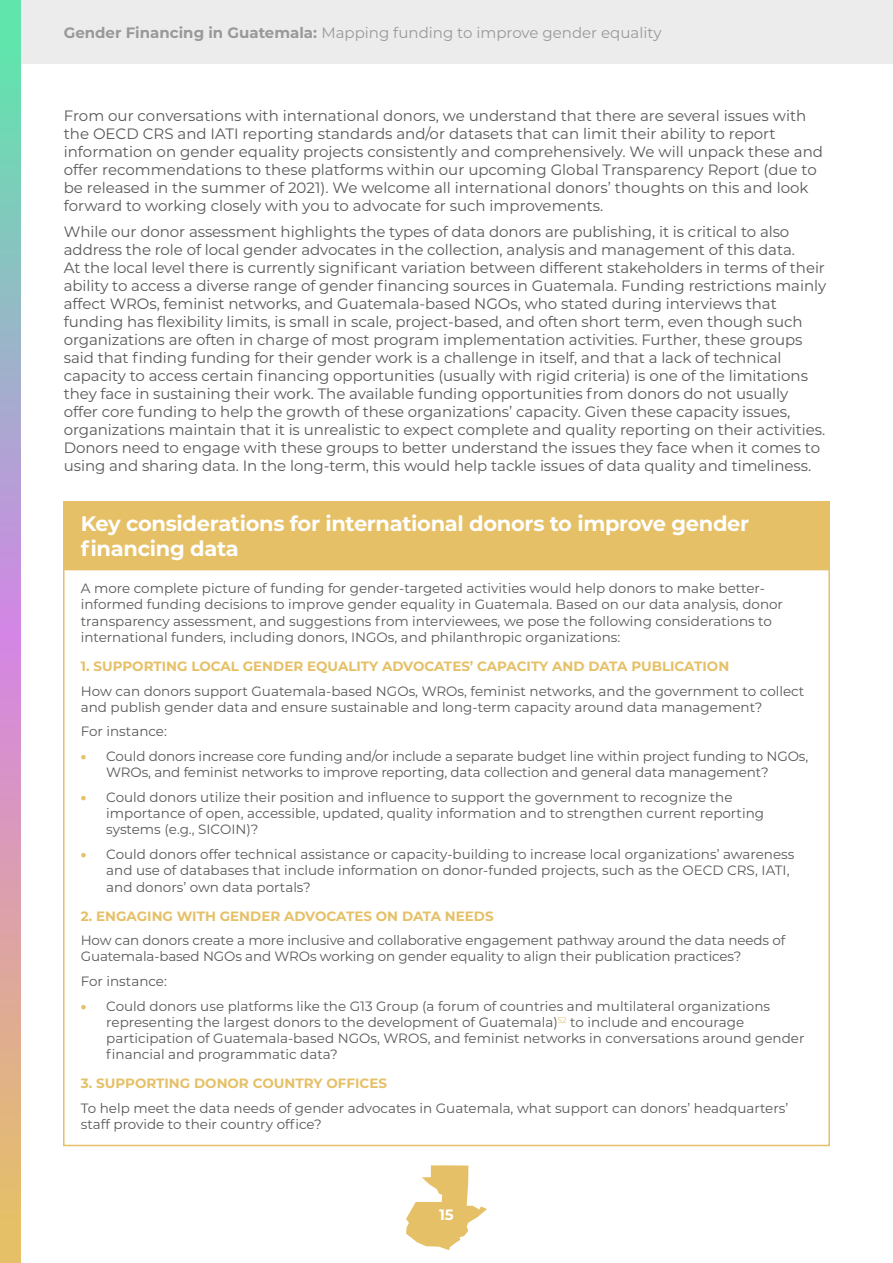
<style>
.page{position:relative;width:893px;height:1263px;background:#fff}
.page>*{position:absolute;margin:0;border:0;box-sizing:border-box;transform-origin:0 0}
.Header_2{font:700 21px/25.2px "Montserrat";letter-spacing:-.015em;color:#fff}
.Body_Text{font:15px/18px "Montserrat";letter-spacing:-.005em;color:#585857}
.t1{font:15px "Montserrat";color:#999}
.t2{font:700 15px "Montserrat";color:#fff}
.Bullets{font:13.5px/16.2px "Montserrat";color:#585857}
.Body_Text-2{font:13.5px/16.2px "Montserrat";color:#585857}
.Header_3{font:700 13.5px "Montserrat";color:#e5c067}
.s1{font-weight:700}
.s2{font-weight:900;color:#e5c067}
</style>
<div class="page">
<svg style="left:406px;top:1165px;width:81px;height:85px"></svg>
<div style="left:0;top:0;width:893px;height:64px;background:#ececec"></div>
<svg style="left:0;top:0;width:21px;height:1263px;background:#b9aeb4"></svg>
<div style="left:63px;top:501px;width:767px;height:69px;background:#e5c067"></div>
<p class="t1" style="left:64px;top:22px;width:599px"><span class="s1">Gender Financing in Guatemala:</span> Mapping funding to improve gender equality</p>
<p class="Body_Text" style="left:64px;top:106px;width:761px">From our conversations with international donors, we understand that there are several issues with the OECD CRS and IATI reporting standards and/or datasets that can limit their ability to report information on gender equality projects consistently and comprehensively. We will unpack these and offer recommendations to these platforms within our upcoming Global Transparency Report (due to be released in the summer of 2021). We welcome all international donors’ thoughts on this and look forward to working closely with you to advocate for such improvements.</p>
<p class="Body_Text" style="left:64px;top:222px;width:764px">While our donor assessment highlights the types of data donors are publishing, it is critical to also address the role of local gender advocates in the collection, analysis and management of this data.<br>At the local level there is currently significant variation between different stakeholders in terms of their ability to access a diverse range of gender financing sources in Guatemala. Funding restrictions mainly affect WROs, feminist networks, and Guatemala-based NGOs, who stated during interviews that funding has flexibility limits, is small in scale, project-based, and often short term, even though such organizations are often in charge of most program implementation activities. Further, these groups said that finding funding for their gender work is a challenge in itself, and that a lack of technical capacity to access certain financing opportunities (usually with rigid criteria) is one of the limitations they face in sustaining their work. The available funding opportunities from donors do not usually<br>offer core funding to help the growth of these organizations’ capacity. Given these capacity issues, organizations maintain that it is unrealistic to expect complete and quality reporting on their activities.<br>Donors need to engage with these groups to better understand the issues they face when it comes to using and sharing data. In the long-term, this would help tackle issues of data quality and timeliness.</p>
<p class="Header_2" style="left:81px;top:509px;width:670px">Key considerations for international donors to improve gender financing data</p>
<p class="Body_Text-2" style="left:81px;top:580px;width:704px">A more complete picture of funding for gender-targeted activities would help donors to make better&shy;informed funding decisions to improve gender equality in Guatemala. Based on our data analysis, donor transparency assessment, and suggestions from interviewees, we pose the following considerations to international funders, including donors, INGOs, and philanthropic organizations:</p>
<p class="Header_3" style="left:81px;top:656px;width:650px">1. SUPPORTING LOCAL GENDER EQUALITY ADVOCATES’ CAPACITY AND DATA PUBLICATION</p>
<p class="Body_Text-2" style="left:81px;top:682px;width:725px">How can donors support Guatemala-based NGOs, WROs, feminist networks, and the government to collect and publish gender data and ensure sustainable and long-term capacity around data management?</p>
<p class="Body_Text-2" style="left:81px;top:723px;width:88px">For instance:</p>
<p class="Bullets" style="left:106px;top:748px;width:703px;text-indent:-26px"><span class="s2">•</span> Could donors increase core funding and/or include a separate budget line within project funding to NGOs,<br>WROs, and feminist networks to improve reporting, data collection and general data management?</p>
<p class="Bullets" style="left:106px;top:789px;width:659px;text-indent:-26px"><span class="s2">•</span> Could donors utilize their position and influence to support the government to recognize the importance of open, accessible, updated, quality information and to strengthen current reporting systems (e.g., SICOIN)?</p>
<p class="Bullets" style="left:106px;top:846px;width:690px;text-indent:-26px"><span class="s2">•</span> Could donors offer technical assistance or capacity-building to increase local organizations’ awareness and use of databases that include information on donor-funded projects, such as the OECD CRS, IATI, and donors’ own data portals?</p>
<p class="Header_3" style="left:81px;top:906px;width:414px">2. ENGAGING WITH GENDER ADVOCATES ON DATA NEEDS</p>
<p class="Body_Text-2" style="left:81px;top:932px;width:706px">How can donors create a more inclusive and collaborative engagement pathway around the data needs of<br>Guatemala-based NGOs and WROs working on gender equality to align their publication practices?</p>
<p class="Body_Text-2" style="left:81px;top:973px;width:88px">For instance:</p>
<p class="Bullets" style="left:106px;top:997px;width:700px;text-indent:-26px"><span class="s2">•</span> Could donors use platforms like the G13 Group (a forum of countries and multilateral organizations representing the largest donors to the development of Guatemala)<sup>52</sup> to include and encourage participation of Guatemala-based NGOs, WROS, and feminist networks in conversations around gender financial and programmatic data?</p>
<p class="Header_3" style="left:81px;top:1074px;width:308px">3. SUPPORTING DONOR COUNTRY OFFICES</p>
<p class="Body_Text-2" style="left:81px;top:1100px;width:709px">To help meet the data needs of gender advocates in Guatemala, what support can donors’ headquarters’ staff provide to their country office?</p>
<p class="t2" style="left:439px;top:1204px;width:16px">15</p>
</div>
